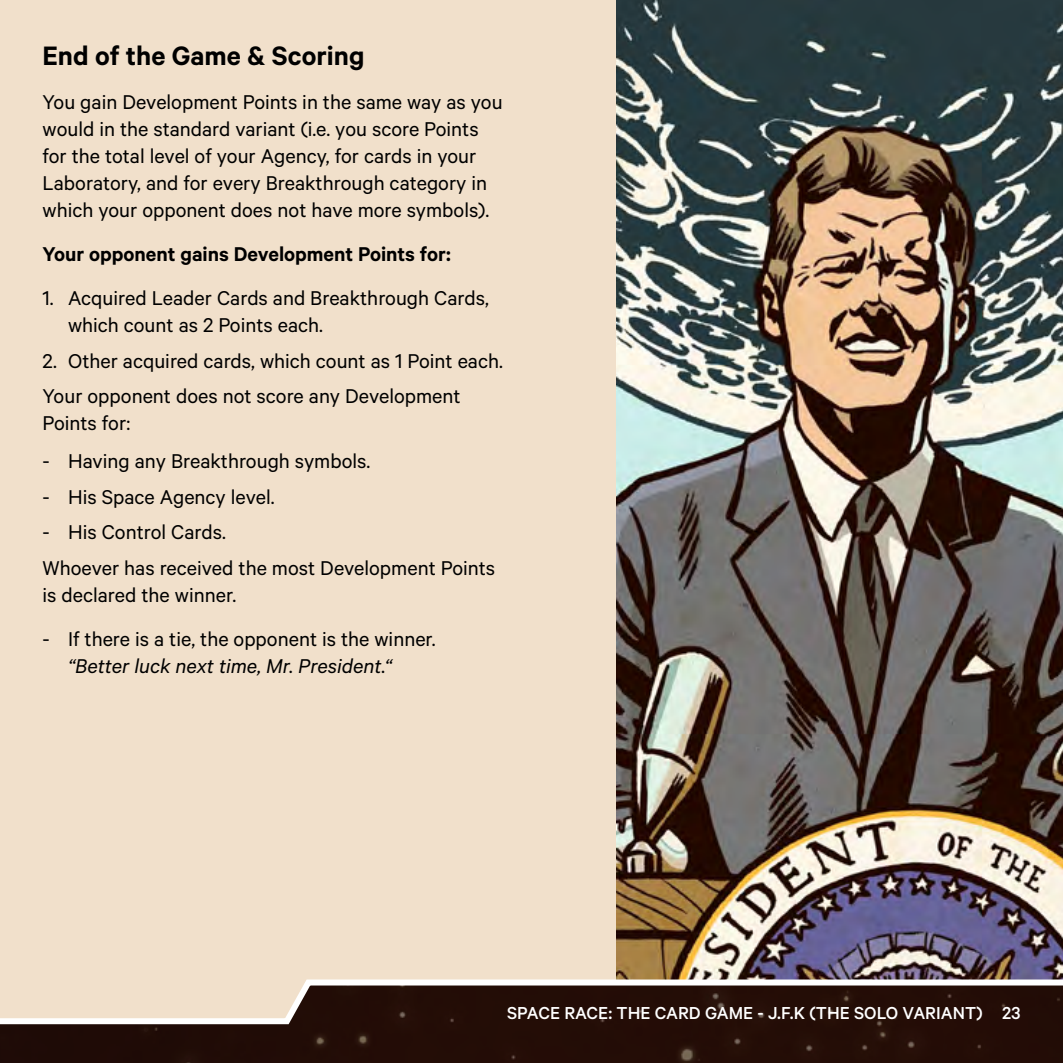
<style>
.page{position:relative;width:1063px;height:1063px;background:#f1e0cb}
.page>*{position:absolute;margin:0;border:0;box-sizing:border-box;transform-origin:0 0}
.t1{font:600 30px "Calibre";color:#000}
.t2{font:22.5px/27px "Calibre";color:#000}
.t3{font:600 22.5px "Calibre";color:#000}
.t4{font:italic 22.5px "Calibre";color:#000}
.t5{font:500 19.5px "Calibre";color:#fff}
</style>
<div class="page">
<img style="left:617px;top:0;width:446px;height:977px">
<svg style="left:0;top:977px;width:1063px;height:86px;background:#513d35"></svg>
<h1 class="t1" style="left:43px;top:38px;width:324px">End of the Game &amp; Scoring</h1>
<p class="t2" style="left:43px;top:88px;width:462px">You gain Development Points in the same way as you would in the standard variant (i.e. you score Points for the total level of your Agency, for cards in your Laboratory, and for every Breakthrough category in which your opponent does not have more symbols).</p>
<p class="t3" style="left:43px;top:241px;width:410px">Your opponent gains Development Points for:</p>
<p class="t2" style="left:68px;top:284px;width:422px;text-indent:-26px">1. Acquired Leader Cards and Breakthrough Cards, which count as 2 Points each.</p>
<p class="t2" style="left:43px;top:342px;width:462px;line-height:35.4px">2. Other acquired cards, which count as 1 Point each.<br>Your opponent does not score any Development</p>
<p class="t2" style="left:43px;top:409px;width:89px">Points for:</p>
<p class="t2" style="left:43px;top:447px;width:329px">- Having any Breakthrough symbols.</p>
<p class="t2" style="left:43px;top:482px;width:234px">- His Space Agency level.</p>
<p class="t2" style="left:43px;top:514px;width:454px;line-height:35.4px">- His Control Cards.<br>Whoever has received the most Development Points</p>
<p class="t2" style="left:43px;top:580px;width:195px">is declared the winner.</p>
<p class="t2" style="left:43px;top:624px;width:395px">- If there is a tie, the opponent is the winner.</p>
<p class="t4" style="left:68px;top:652px;width:326px">“Better luck next time, Mr. President.“</p>
<p class="t5" style="left:507px;top:1002px;width:515px">SPACE RACE: THE CARD GAME - J.F.K (THE SOLO VARIANT) 23</p>
</div>
